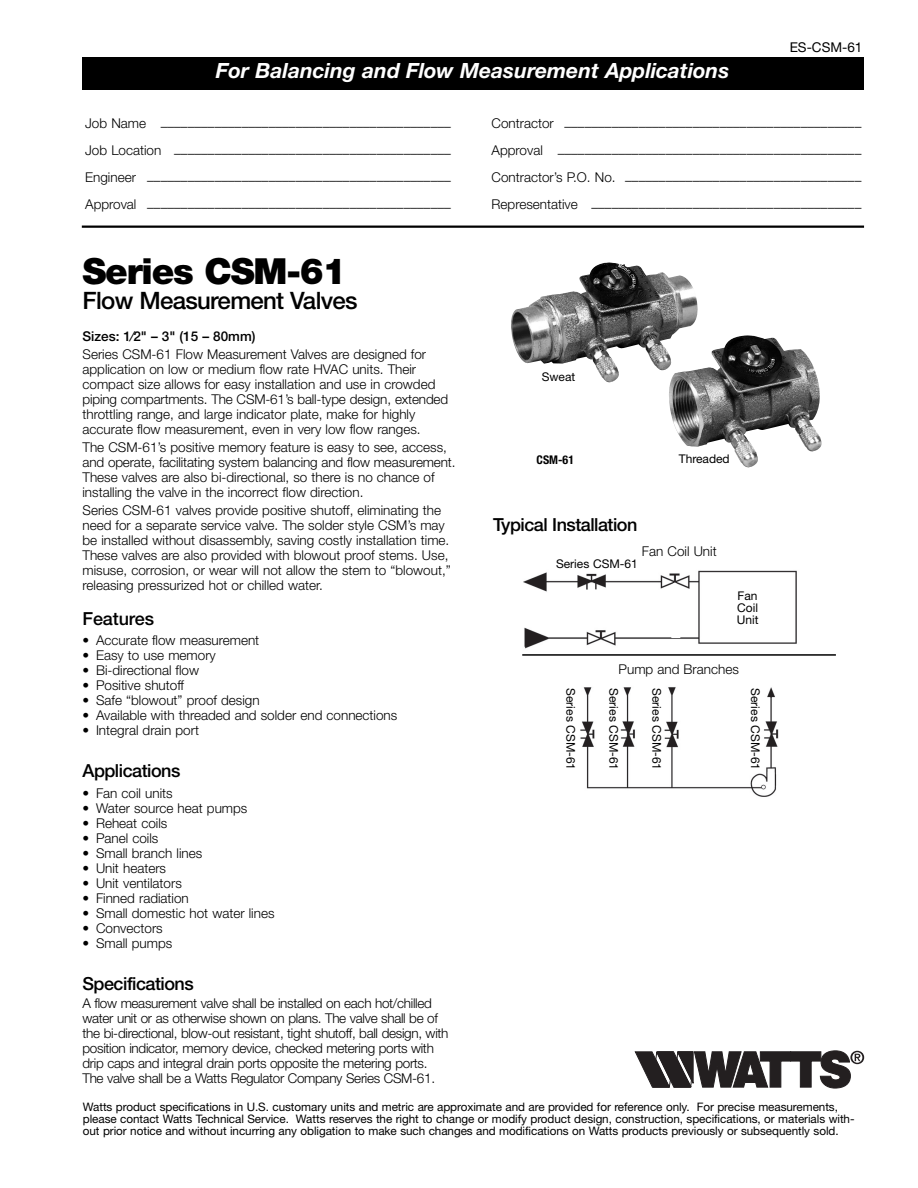
<style>
.page{position:relative;width:918px;height:1188px;background:#fff}
.page>*{position:absolute;margin:0;border:0;box-sizing:border-box;transform-origin:0 0}
.t1{font:900 36px "Helvetica Neue LT Std";letter-spacing:-.035em;color:#000}
.t2{font:500 24px "Helvetica Neue LT Std";letter-spacing:-.03em;color:#000}
.t3{font:italic 700 21px "Helvetica Neue LT Std";color:#fff}
.t4{font:500 18px "Helvetica Neue LT Std";letter-spacing:-.03em;color:#000}
.t5{font:500 18px "Helvetica Neue LT Std";letter-spacing:-.005em;color:#000}
.t6{font:300 13.5px/15px "Helvetica Neue";color:#000}
.t7{font:300 13.5px/15px "Helvetica Neue";letter-spacing:-.02em;color:#000}
.t8{font:500 13.5px "Helvetica Neue LT Std";color:#000}
.t9{font:13.5px "Helvetica Neue LT Std";color:#000}
.t10{font:12px/12px "Helvetica Neue LT Std";color:#000;text-align:justify}
.t11{font:700 condensed 12px "Helvetica Neue LT Std";color:#000}
.t12{font:11.7px/12px "Helvetica Neue LT Std";letter-spacing:-.005em;color:#000}
</style>
<div class="page">
<div style="left:82px;top:57px;width:781px;height:32px;background:#000"></div>
<hr style="left:82px;top:226px;width:782px;height:2px;background:#000">
<img style="left:511px;top:262px;width:187px;height:121px">
<img style="left:668px;top:335px;width:154px;height:133px">
<img style="left:523px;top:570px;width:274px;height:79px">
<hr style="left:522px;top:654px;width:314px;height:2px;background:#000">
<img style="left:580px;top:687px;width:199px;height:110px">
<svg style="left:664px;top:582px;width:23px;height:56px"></svg>
<svg style="left:635px;top:1050px;width:229px;height:39px"></svg>
<h3 class="t3" style="left:216px;top:63px;width:515px">For Balancing and Flow Measurement Applications</h3>
<p class="t9" style="left:790px;top:43px;width:74px">ES-CSM-61</p>
<p class="t6" style="left:85px;top:119px;width:367px">Job Name –––––––––––––––––––––––––––––––––––––––––––</p>
<p class="t6" style="left:492px;top:119px;width:371px">Contractor ––––––––––––––––––––––––––––––––––––––––––––</p>
<p class="t6" style="left:85px;top:147px;width:367px">Job Location –––––––––––––––––––––––––––––––––––––––––</p>
<p class="t6" style="left:492px;top:147px;width:371px">Approval –––––––––––––––––––––––––––––––––––––––––––––</p>
<p class="t6" style="left:85px;top:174px;width:367px">Engineer –––––––––––––––––––––––––––––––––––––––––––––</p>
<p class="t6" style="left:492px;top:174px;width:371px">Contractor’s P.O. No. –––––––––––––––––––––––––––––––––––</p>
<p class="t6" style="left:85px;top:201px;width:367px">Approval –––––––––––––––––––––––––––––––––––––––––––––</p>
<p class="t6" style="left:492px;top:201px;width:371px">Representative ––––––––––––––––––––––––––––––––––––––––</p>
<h1 class="t1" style="left:82px;top:258px;width:266px">Series CSM-61</h1>
<h2 class="t2" style="left:82px;top:292px;width:277px">Flow Measurement Valves</h2>
<p class="t8" style="left:82px;top:331px;width:175px">Sizes: 1⁄2" – 3" (15 – 80mm)</p>
<p class="t6" style="left:82px;top:348px;width:367px">Series CSM-61 Flow Measurement Valves are designed for application on low or medium flow rate HVAC units. Their compact size allows for easy installation and use in crowded piping compartments. The CSM-61’s ball-type design, extended throttling range, and large indicator plate, make for highly accurate flow measurement, even in very low flow ranges.</p>
<p class="t6" style="left:82px;top:441px;width:375px">The CSM-61’s positive memory feature is easy to see, access, and operate, facilitating system balancing and flow measurement.<br>These valves are also bi-directional, so there is no chance of installing the valve in the incorrect flow direction.</p>
<p class="t6" style="left:82px;top:504px;width:370px">Series CSM-61 valves provide positive shutoff, eliminating the need for a separate service valve. The solder style CSM’s may be installed without disassembly, saving costly installation time.<br>These valves are also provided with blowout proof stems. Use, misuse, corrosion, or wear will not allow the stem to “blowout,” releasing pressurized hot or chilled water.</p>
<h3 class="t5" style="left:82px;top:612px;width:73px">Features</h3>
<p class="t6" style="left:82px;top:634px;width:178px">• Accurate flow measurement</p>
<p class="t6" style="left:82px;top:649px;width:135px">• Easy to use memory</p>
<p class="t6" style="left:82px;top:664px;width:118px">• Bi-directional flow</p>
<p class="t6" style="left:82px;top:679px;width:103px">• Positive shutoff</p>
<p class="t6" style="left:82px;top:694px;width:179px">• Safe “blowout” proof design</p>
<p class="t6" style="left:82px;top:709px;width:316px">• Available with threaded and solder end connections</p>
<p class="t6" style="left:82px;top:724px;width:118px">• Integral drain port</p>
<h3 class="t4" style="left:82px;top:765px;width:99px">Applications</h3>
<p class="t6" style="left:82px;top:787px;width:92px">• Fan coil units</p>
<p class="t6" style="left:82px;top:802px;width:166px">• Water source heat pumps</p>
<p class="t6" style="left:82px;top:817px;width:86px">• Reheat coils</p>
<p class="t6" style="left:82px;top:832px;width:77px">• Panel coils</p>
<p class="t6" style="left:82px;top:847px;width:121px">• Small branch lines</p>
<p class="t6" style="left:82px;top:862px;width:85px">• Unit heaters</p>
<p class="t6" style="left:82px;top:877px;width:101px">• Unit ventilators</p>
<p class="t6" style="left:82px;top:892px;width:108px">• Finned radiation</p>
<p class="t6" style="left:82px;top:907px;width:194px">• Small domestic hot water lines</p>
<p class="t6" style="left:82px;top:922px;width:82px">• Convectors</p>
<p class="t6" style="left:82px;top:937px;width:91px">• Small pumps</p>
<h3 class="t4" style="left:82px;top:977px;width:113px">Specifications</h3>
<p class="t7" style="left:82px;top:997px;width:368px">A flow measurement valve shall be installed on each hot/chilled water unit or as otherwise shown on plans. The valve shall be of the bi-directional, blow-out resistant, tight shutoff, ball design, with position indicator, memory device, checked metering ports with drip caps and integral drain ports opposite the metering ports.<br>The valve shall be a Watts Regulator Company Series CSM-61.</p>
<p class="t10" style="left:542px;top:373px;width:35px">Sweat</p>
<p class="t11" style="left:537px;top:456px;width:39px">CSM-61</p>
<h3 class="t4" style="left:493px;top:518px;width:146px">Typical Installation</h3>
<p class="t10" style="left:679px;top:454px;width:52px">Threaded</p>
<p class="t6" style="left:642px;top:545px;width:76px">Fan Coil Unit</p>
<p class="t10" style="left:556px;top:559px;width:83px">Series CSM-61</p>
<p class="t10" style="left:737px;top:591px;width:23px">Fan Coil Unit</p>
<p class="t10" style="left:575px;top:688px;width:83px;rotate:90deg">Series CSM-61</p>
<p class="t6" style="left:619px;top:663px;width:122px">Pump and Branches</p>
<p class="t10" style="left:618px;top:688px;width:83px;rotate:90deg">Series CSM-61</p>
<p class="t10" style="left:661px;top:688px;width:83px;rotate:90deg">Series CSM-61</p>
<p class="t10" style="left:760px;top:688px;width:83px;rotate:90deg">Series CSM-61</p>
<p class="t12" style="left:83px;top:1102px;width:773px">Watts product specifications in U.S. customary units and metric are approximate and are provided for reference only. For precise measurements, please contact Watts Technical Service. Watts reserves the right to change or modify product design, construction, specifications, or materials with&shy;out prior notice and without incurring any obligation to make such changes and modifications on Watts products previously or subsequently sold.</p>
</div>
